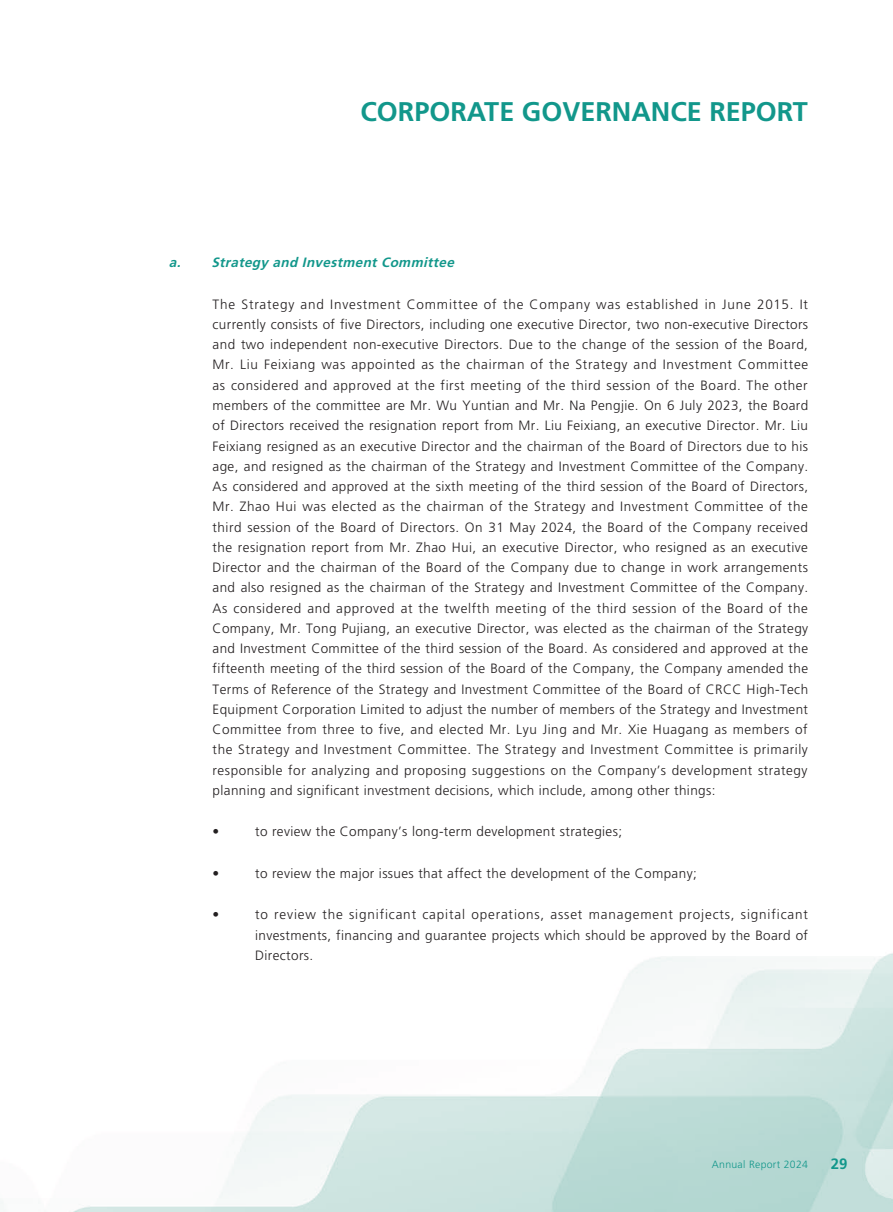
<style>
.page{position:relative;width:893px;height:1212px;background:#fff}
.page>*{position:absolute;margin:0;border:0;box-sizing:border-box;transform-origin:0 0}
.t1{font:700 27px "Frutiger LT Std";color:#12978b}
.t2{font:700 15px "Frutiger LT Std";color:#12978b}
._00_Body_text{font:300 13.5px/20.2px "Frutiger LT Std";letter-spacing:.03em;color:#231f20;text-align:justify}
._03_Heading_3{font:italic 700 13.5px "Frutiger LT Std";color:#12978b}
.t3{font:300 10.5px "Frutiger LT Std";letter-spacing:.03em;color:#12978b}
</style>
<div class="page">
<img style="left:0;top:953px;width:893px;height:259px">
<h1 class="t1" style="left:360px;top:96px;width:449px">CORPORATE GOVERNANCE REPORT</h1>
<p class="_03_Heading_3" style="left:169px;top:255px;width:290px">a. Strategy and Investment Committee</p>
<p class="_00_Body_text" style="left:213px;top:294px;width:597px">The Strategy and Investment Committee of the Company was established in June 2015. It currently consists of five Directors, including one executive Director, two non-executive Directors and two independent non-executive Directors. Due to the change of the session of the Board, Mr. Liu Feixiang was appointed as the chairman of the Strategy and Investment Committee as considered and approved at the first meeting of the third session of the Board. The other members of the committee are Mr. Wu Yuntian and Mr. Na Pengjie. On 6 July 2023, the Board of Directors received the resignation report from Mr. Liu Feixiang, an executive Director. Mr. Liu Feixiang resigned as an executive Director and the chairman of the Board of Directors due to his age, and resigned as the chairman of the Strategy and Investment Committee of the Company.<br>As considered and approved at the sixth meeting of the third session of the Board of Directors, Mr. Zhao Hui was elected as the chairman of the Strategy and Investment Committee of the third session of the Board of Directors. On 31 May 2024, the Board of the Company received the resignation report from Mr. Zhao Hui, an executive Director, who resigned as an executive Director and the chairman of the Board of the Company due to change in work arrangements and also resigned as the chairman of the Strategy and Investment Committee of the Company.<br>As considered and approved at the twelfth meeting of the third session of the Board of the Company, Mr. Tong Pujiang, an executive Director, was elected as the chairman of the Strategy and Investment Committee of the third session of the Board. As considered and approved at the fifteenth meeting of the third session of the Board of the Company, the Company amended the Terms of Reference of the Strategy and Investment Committee of the Board of CRCC High-Tech Equipment Corporation Limited to adjust the number of members of the Strategy and Investment Committee from three to five, and elected Mr. Lyu Jing and Mr. Xie Huagang as members of the Strategy and Investment Committee. The Strategy and Investment Committee is primarily responsible for analyzing and proposing suggestions on the Company’s development strategy planning and significant investment decisions, which include, among other things:</p>
<p class="_00_Body_text" style="left:213px;top:822px;width:8px">•</p>
<p class="_00_Body_text" style="left:255px;top:822px;width:368px">to review the Company’s long-term development strategies;</p>
<p class="_00_Body_text" style="left:213px;top:863px;width:8px">•</p>
<p class="_00_Body_text" style="left:255px;top:863px;width:443px">to review the major issues that affect the development of the Company;</p>
<p class="_00_Body_text" style="left:213px;top:905px;width:8px">•</p>
<p class="_00_Body_text" style="left:255px;top:905px;width:554px">to review the significant capital operations, asset management projects, significant investments, financing and guarantee projects which should be approved by the Board of Directors.</p>
<p class="t3" style="left:712px;top:1158px;width:98px">Annual Report 2024</p>
<p class="t2" style="left:831px;top:1154px;width:18px">29</p>
</div>
